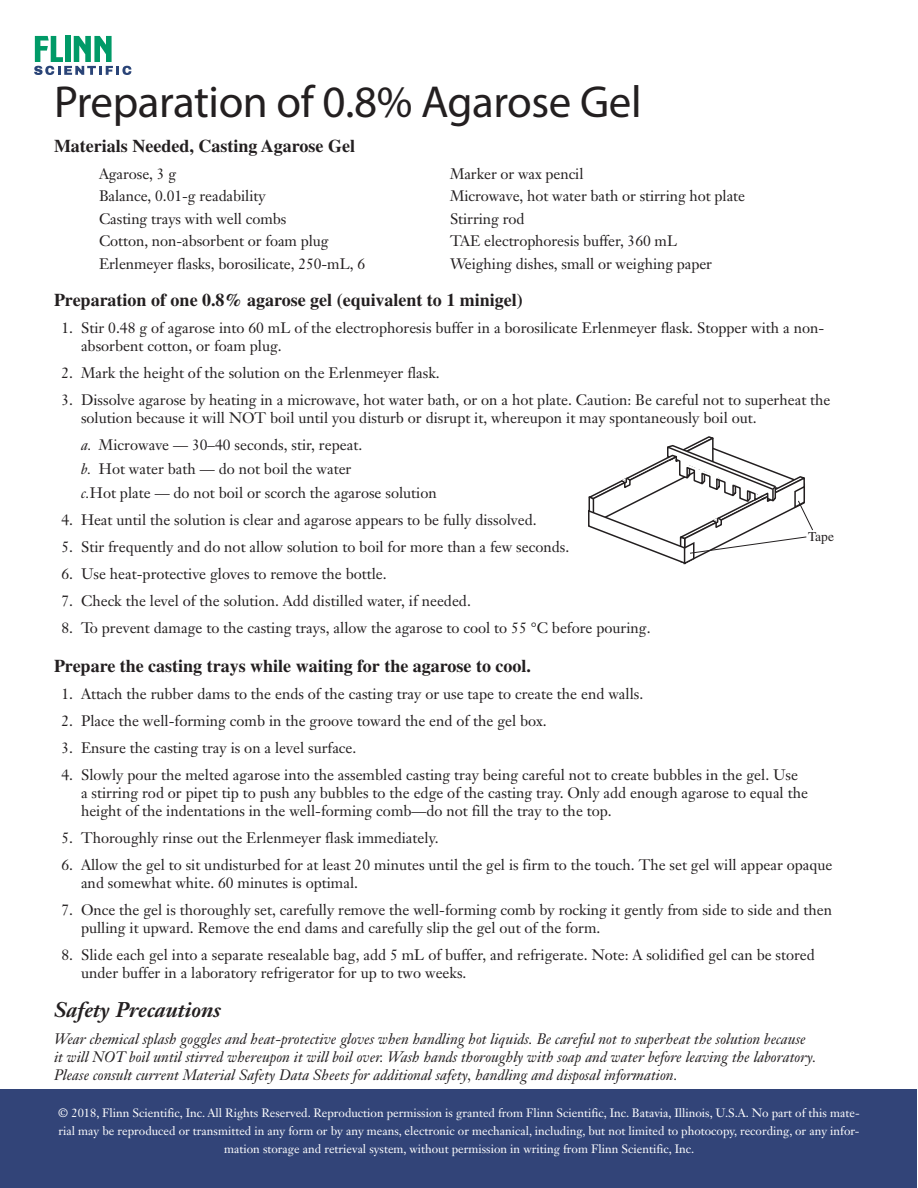
<style>
.page{position:relative;width:918px;height:1188px;background:#fff}
.page>*{position:absolute;margin:0;border:0;box-sizing:border-box;transform-origin:0 0}
.Headline{font:45px "Myriad Pro";letter-spacing:-.01em;color:#231f20}
.Sideheads{font:italic 700 21px "Janson Text";color:#231f20}
.Sideheads-2{font:700 18px "Times";color:#231f20}
.d_body{font:15px/18px "Janson Text";color:#231f20}
.Body{font:italic 15px/18px "Janson Text";color:#231f20}
.Material_List{font:15px "Janson Text";letter-spacing:-.005em;color:#231f20}
.d_a_b_c__s{font:15px "Janson Text";color:#231f20}
.t1{font:13.5px "Times";color:#231f20}
.t2{font:12px/18px "Janson Text LT Std";color:#fff;text-align:center}
.s1{font-style:italic}
</style>
<div class="page">
<div style="left:1px;top:1089px;width:916px;height:99px;background:#324478"></div>
<svg style="left:34px;top:36px;width:97px;height:39px"></svg>
<svg style="left:588px;top:436px;width:225px;height:129px"></svg>
<p class="Headline" style="left:54px;top:74px;width:589px">Preparation of 0.8% Agarose Gel</p>
<p class="Sideheads-2" style="left:54px;top:135px;width:303px">Materials Needed, Casting Agarose Gel</p>
<p class="Material_List" style="left:99px;top:164px;width:79px">Agarose, 3 g</p>
<p class="Material_List" style="left:450px;top:164px;width:135px">Marker or wax pencil</p>
<p class="Material_List" style="left:99px;top:186px;width:168px">Balance, 0.01-g readability</p>
<p class="Material_List" style="left:450px;top:186px;width:297px">Microwave, hot water bath or stirring hot plate</p>
<p class="Material_List" style="left:99px;top:209px;width:189px">Casting trays with well combs</p>
<p class="Material_List" style="left:450px;top:209px;width:76px">Stirring rod</p>
<p class="Material_List" style="left:99px;top:231px;width:231px">Cotton, non-absorbent or foam plug</p>
<p class="Material_List" style="left:450px;top:231px;width:229px">TAE electrophoresis buffer, 360 mL</p>
<p class="Material_List" style="left:99px;top:254px;width:268px">Erlenmeyer flasks, borosilicate, 250-mL, 6</p>
<p class="Material_List" style="left:450px;top:254px;width:264px">Weighing dishes, small or weighing paper</p>
<p class="Sideheads-2" style="left:54px;top:289px;width:470px">Preparation of one 0.8% agarose gel (equivalent to 1 minigel)</p>
<p class="d_body" style="left:81px;top:319px;width:745px;text-indent:-20px">1. Stir 0.48 g of agarose into 60 mL of the electrophoresis buffer in a borosilicate Erlenmeyer flask. Stopper with a non&shy;absorbent cotton, or foam plug.</p>
<p class="d_body" style="left:62px;top:364px;width:380px">2. Mark the height of the solution on the Erlenmeyer flask.</p>
<p class="d_body" style="left:81px;top:391px;width:751px;text-indent:-20px">3. Dissolve agarose by heating in a microwave, hot water bath, or on a hot plate. Caution: Be careful not to superheat the solution because it will NOT boil until you disturb or disrupt it, whereupon it may spontaneously boil out.</p>
<p class="d_a_b_c__s" style="left:81px;top:435px;width:283px"><span class="s1">a.</span> Microwave — 30–40 seconds, stir, repeat.</p>
<p class="d_a_b_c__s" style="left:81px;top:459px;width:272px"><span class="s1">b.</span> Hot water bath — do not boil the water</p>
<p class="d_a_b_c__s" style="left:81px;top:483px;width:357px"><span class="s1">c.</span>Hot plate — do not boil or scorch the agarose solution</p>
<p class="d_body" style="left:62px;top:511px;width:477px">4. Heat until the solution is clear and agarose appears to be fully dissolved.</p>
<p class="d_body" style="left:62px;top:538px;width:509px">5. Stir frequently and do not allow solution to boil for more than a few seconds.</p>
<p class="d_body" style="left:62px;top:565px;width:327px">6. Use heat-protective gloves to remove the bottle.</p>
<p class="d_body" style="left:62px;top:592px;width:411px">7. Check the level of the solution. Add distilled water, if needed.</p>
<p class="d_body" style="left:62px;top:619px;width:591px">8. To prevent damage to the casting trays, allow the agarose to cool to 55 °C before pouring.</p>
<p class="Sideheads-2" style="left:54px;top:655px;width:479px">Prepare the casting trays while waiting for the agarose to cool.</p>
<p class="d_body" style="left:62px;top:685px;width:583px">1. Attach the rubber dams to the ends of the casting tray or use tape to create the end walls.</p>
<p class="d_body" style="left:62px;top:712px;width:487px">2. Place the well-forming comb in the groove toward the end of the gel box.</p>
<p class="d_body" style="left:62px;top:739px;width:296px">3. Ensure the casting tray is on a level surface.</p>
<p class="d_body" style="left:81px;top:766px;width:728px;text-indent:-20px">4. Slowly pour the melted agarose into the assembled casting tray being careful not to create bubbles in the gel. Use a stirring rod or pipet tip to push any bubbles to the edge of the casting tray. Only add enough agarose to equal the height of the indentations in the well-forming comb—do not fill the tray to the top.</p>
<p class="d_body" style="left:62px;top:829px;width:379px">5. Thoroughly rinse out the Erlenmeyer flask immediately.</p>
<p class="d_body" style="left:81px;top:856px;width:753px;text-indent:-20px">6. Allow the gel to sit undisturbed for at least 20 minutes until the gel is firm to the touch. The set gel will appear opaque and somewhat white. 60 minutes is optimal.</p>
<p class="d_body" style="left:81px;top:901px;width:753px;text-indent:-20px">7. Once the gel is thoroughly set, carefully remove the well-forming comb by rocking it gently from side to side and then pulling it upward. Remove the end dams and carefully slip the gel out of the form.</p>
<p class="d_body" style="left:81px;top:946px;width:735px;text-indent:-20px">8. Slide each gel into a separate resealable bag, add 5 mL of buffer, and refrigerate. Note: A solidified gel can be stored under buffer in a laboratory refrigerator for up to two weeks.</p>
<p class="Sideheads" style="left:54px;top:996px;width:169px">Safety Precautions</p>
<p class="Body" style="left:54px;top:1030px;width:764px">Wear chemical splash goggles and heat-protective gloves when handling hot liquids. Be careful not to superheat the solution because it will NOT boil until stirred whereupon it will boil over. Wash hands thoroughly with soap and water before leaving the laboratory.<br>Please consult current Material Safety Data Sheets for additional safety, handling and disposal information.</p>
<p class="t1" style="left:808px;top:529px;width:27px">Tape</p>
<p class="t2" style="left:58px;top:1104px;width:803px">© 2018, Flinn Scientific, Inc. All Rights Reserved. Reproduction permission is granted from Flinn Scientific, Inc. Batavia, Illinois, U.S.A. No part of this mate&shy;rial may be reproduced or transmitted in any form or by any means, electronic or mechanical, including, but not limited to photocopy, recording, or any infor&shy;mation storage and retrieval system, without permission in writing from Flinn Scientific, Inc.</p>
</div>
